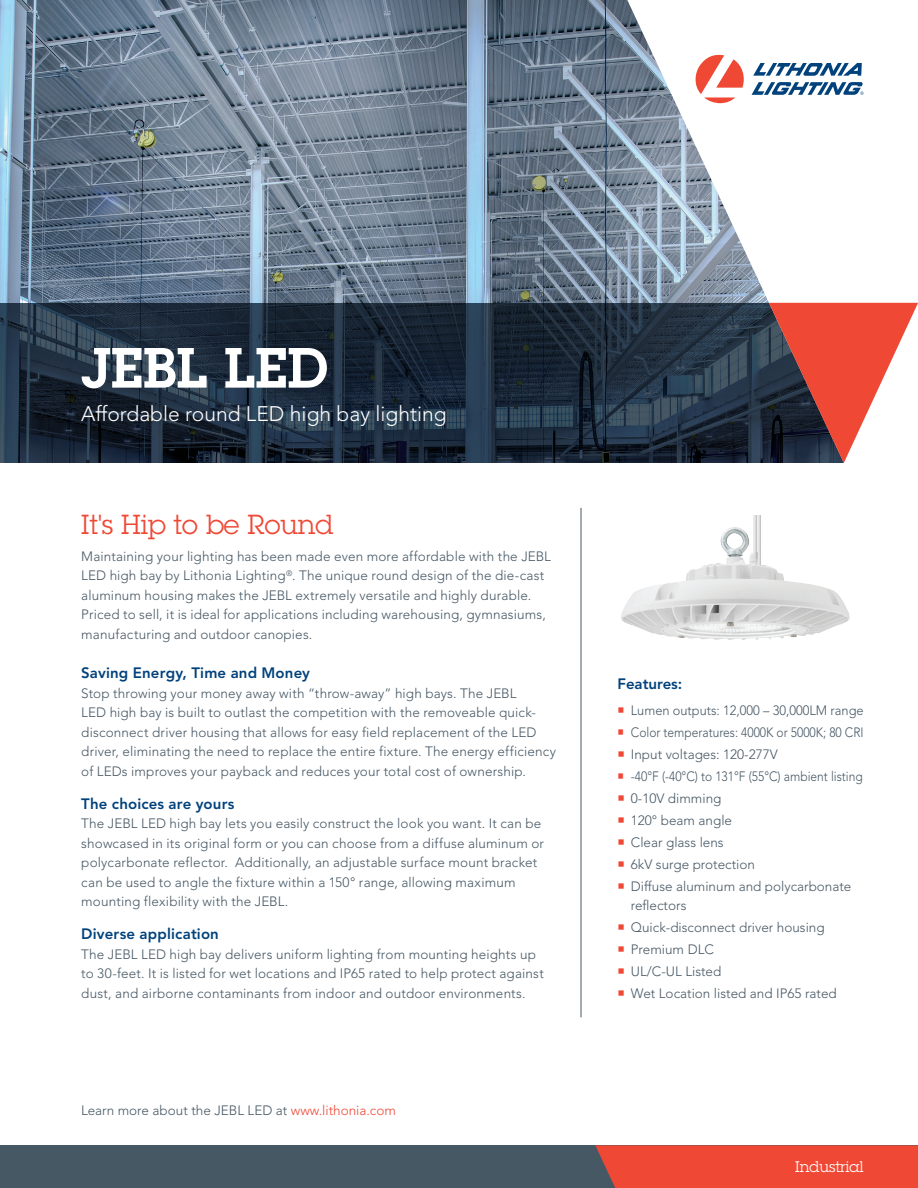
<style>
.page{position:relative;width:918px;height:1188px;background:#fff}
.page>*{position:absolute;margin:0;border:0;box-sizing:border-box;transform-origin:0 0}
.t1{font:600 55.5px "Lubalin Graph Std";color:#fff}
.t2{font:27px "Lubalin Graph Std";color:#ef4835}
.Family{font:300 21px "Avenir LT Std";color:#fff}
.t3{font:800 15px "Avenir LT Std";letter-spacing:.01em;color:#01427c}
.Segment{font:15px "Lubalin Graph Std";color:#fff}
.t4{font:300 13.5px/19.5px "Avenir LT Std";letter-spacing:.01em;color:#475865}
.t5{font:300 13.5px "Avenir LT Std";letter-spacing:.01em;color:#475865;scale:.89 1}
.t6{font:300 13.5px "Avenir LT Std";letter-spacing:.01em;color:#475865;scale:.95 1}
.s1{color:#ef4835}
</style>
<div class="page">
<img style="left:0;top:0;width:627px;height:303px">
<svg style="left:0;top:303px;width:627px;height:160px;background:#1d2c3c"></svg>
<svg style="left:627px;top:0;width:291px;height:463px"></svg>
<svg style="left:769px;top:303px;width:149px;height:160px"></svg>
<svg style="left:696px;top:55px;width:50px;height:48px"></svg>
<svg style="left:753px;top:63px;width:109px;height:13px"></svg>
<svg style="left:752px;top:82px;width:112px;height:13px"></svg>
<hr style="left:581px;top:508px;width:1px;height:509px;background:#475865">
<div style="left:0;top:1145px;width:918px;height:43px;background:#475865"></div>
<div style="left:595px;top:1145px;width:323px;height:43px;background:#ef4835"></div>
<img style="left:621px;top:515px;width:229px;height:125px">
<p class="t1" style="left:81px;top:331px;width:249px">JEBL LED</p>
<p class="Family" style="left:81px;top:401px;width:367px">Affordable round LED high bay lighting</p>
<p class="t2" style="left:81px;top:508px;width:254px">It's Hip to be Round</p>
<p class="t4" style="left:81px;top:546px;width:471px">Maintaining your lighting has been made even more affordable with the JEBL LED high bay by Lithonia Lighting<sup>®</sup>. The unique round design of the die-cast aluminum housing makes the JEBL extremely versatile and highly durable.<br>Priced to sell, it is ideal for applications including warehousing, gymnasiums, manufacturing and outdoor canopies.</p>
<p class="t3" style="left:81px;top:664px;width:230px">Saving Energy, Time and Money</p>
<p class="t4" style="left:81px;top:684px;width:476px">Stop throwing your money away with “throw-away” high bays. The JEBL<br>LED high bay is built to outlast the competition with the removeable quick&shy;disconnect driver housing that allows for easy field replacement of the LED driver, eliminating the need to replace the entire fixture. The energy efficiency of LEDs improves your payback and reduces your total cost of ownership.</p>
<p class="t3" style="left:81px;top:795px;width:155px">The choices are yours</p>
<p class="t4" style="left:81px;top:814px;width:464px">The JEBL LED high bay lets you easily construct the look you want. It can be showcased in its original form or you can choose from a diffuse aluminum or polycarbonate reflector. Additionally, an adjustable surface mount bracket can be used to angle the fixture within a 150° range, allowing maximum mounting flexibility with the JEBL.</p>
<p class="t3" style="left:81px;top:925px;width:139px">Diverse application</p>
<p class="t4" style="left:81px;top:945px;width:464px">The JEBL LED high bay delivers uniform lighting from mounting heights up to 30-feet. It is listed for wet locations and IP65 rated to help protect against dust, and airborne contaminants from indoor and outdoor environments.</p>
<p class="t4" style="left:81px;top:1101px;width:316px">Learn more about the JEBL LED at <span class="s1">www.lithonia.com</span></p>
<p class="t3" style="left:617px;top:675px;width:66px">Features:</p>
<p class="t6" style="left:631px;top:703px;width:246px">Lumen outputs: 12,000 – 30,000LM range</p>
<p class="t5" style="left:631px;top:725px;width:263px">Color temperatures: 4000K or 5000K; 80 CRI</p>
<p class="t4" style="left:631px;top:745px;width:148px">Input voltages: 120-277V</p>
<p class="t5" style="left:631px;top:769px;width:262px">-40°F (-40°C) to 131°F (55°C) ambient listing</p>
<p class="t4" style="left:631px;top:789px;width:92px">0-10V dimming</p>
<p class="t4" style="left:631px;top:811px;width:103px">120° beam angle</p>
<p class="t4" style="left:631px;top:833px;width:94px">Clear glass lens</p>
<p class="t4" style="left:631px;top:854px;width:126px">6kV surge protection</p>
<p class="t4" style="left:631px;top:876px;width:222px">Diffuse aluminum and polycarbonate reflectors</p>
<p class="t4" style="left:631px;top:918px;width:195px">Quick-disconnect driver housing</p>
<p class="t4" style="left:631px;top:940px;width:85px">Premium DLC</p>
<p class="t4" style="left:631px;top:962px;width:92px">UL/C-UL Listed</p>
<p class="t4" style="left:631px;top:984px;width:207px">Wet Location listed and IP65 rated</p>
<p class="Segment" style="left:795px;top:1157px;width:70px">Industrial</p>
</div>
